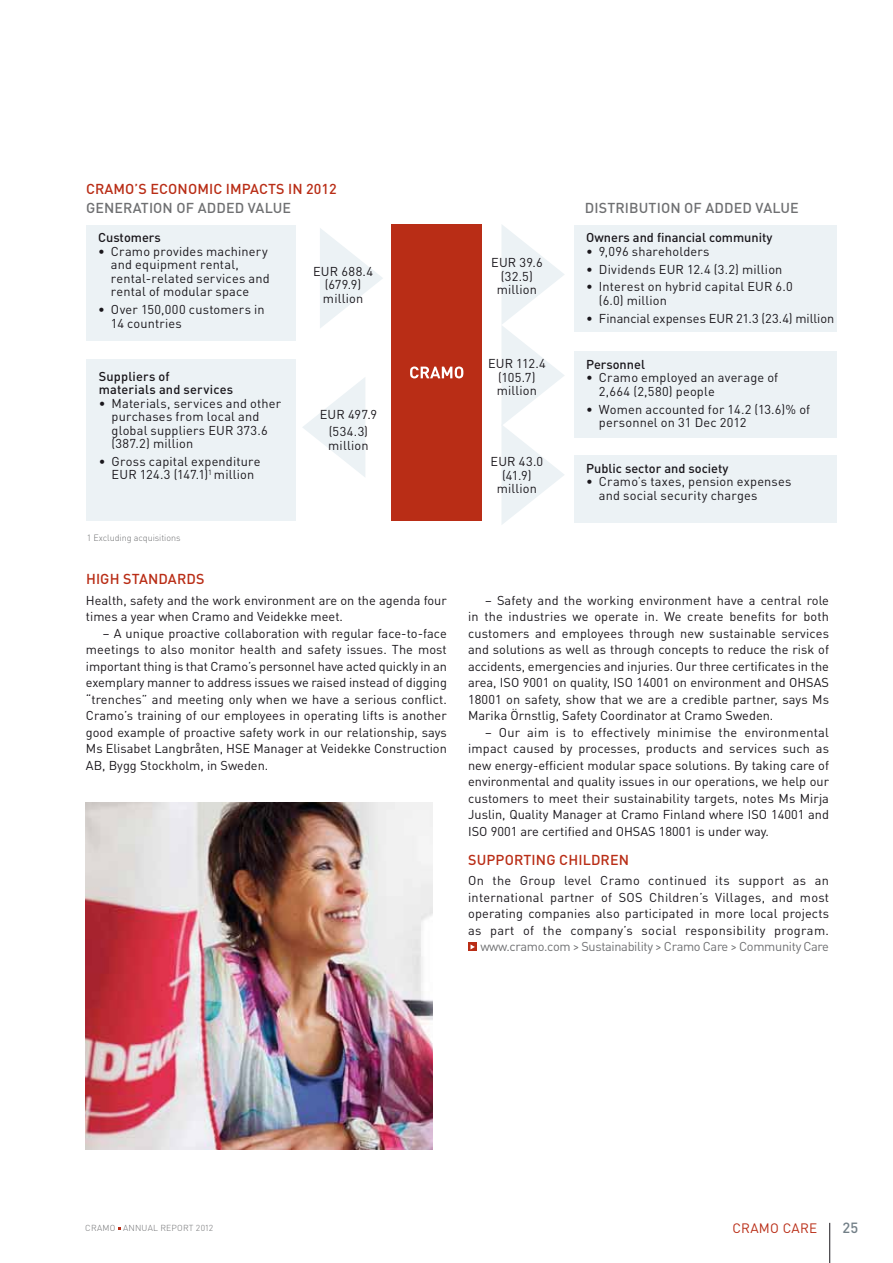
<style>
.page{position:relative;width:893px;height:1263px;background:#fff}
.page>*{position:absolute;margin:0;border:0;box-sizing:border-box;transform-origin:0 0}
.t1{font:500 14.7px "DIN Pro";color:#727f87}
.t2{font:500 14.25px "DIN Pro";letter-spacing:.01em;color:#b92d16}
.t3{font:500 14.25px "DIN Pro";letter-spacing:.01em;color:#6f7072}
.t4{font:13.5px "DIN Pro";letter-spacing:.02em;color:#b92d16}
.t5{font:12.75px/16.5px "DIN Pro";letter-spacing:.01em;color:#1a171c}
.t6{font:500 12.75px/13.5px "DIN Pro";color:#1a171c}
.t7{font:12.75px "DIN Pro";letter-spacing:-.025em;color:#6f7072}
.t8{font:300 9px "DIN Pro";letter-spacing:-.005em;color:#6f7072}
.t9{font:300 8.7px "DIN Pro";letter-spacing:.02em;color:#6f7072}
</style>
<div class="page">
<hr style="left:829px;top:1223px;width:1px;height:40px;background:#1a171c">
<div style="left:468px;top:943px;width:8px;height:8px;background:#b92d16"></div>
<svg style="left:470px;top:944px;width:5px;height:5px"></svg>
<img style="left:85px;top:803px;width:347px;height:346px">
<div style="left:574px;top:225px;width:262px;height:106px;background:#ecf2f5"></div>
<div style="left:574px;top:351px;width:262px;height:86px;background:#ecf2f5"></div>
<div style="left:574px;top:455px;width:262px;height:67px;background:#ecf2f5"></div>
<div style="left:86px;top:359px;width:210px;height:162px;background:#ecf2f5"></div>
<div style="left:86px;top:225px;width:210px;height:116px;background:#ecf2f5"></div>
<div style="left:391px;top:224px;width:91px;height:297px;background:#b92d16"></div>
<svg style="left:410px;top:367px;width:53px;height:11px"></svg>
<svg style="left:501px;top:225px;width:63px;height:299px"></svg>
<svg style="left:302px;top:378px;width:63px;height:99px"></svg>
<svg style="left:320px;top:228px;width:63px;height:100px"></svg>
<p class="t2" style="left:86px;top:184px;width:252px">CRAMO’S ECONOMIC IMPACTS IN 2012</p>
<p class="t6" style="left:98px;top:232px;width:64px">Customers</p>
<p class="t5" style="left:111px;top:246px;width:160px;line-height:13.5px;text-indent:-13px">• Cramo provides machinery and equipment rental, rental-related services and rental of modular space</p>
<p class="t5" style="left:111px;top:304px;width:155px;line-height:13.5px;text-indent:-13px">• Over 150,000 customers in<br>14 countries</p>
<p class="t3" style="left:86px;top:203px;width:207px">GENERATION OF ADDED VALUE</p>
<p class="t3" style="left:585px;top:203px;width:215px">DISTRIBUTION OF ADDED VALUE</p>
<p class="t6" style="left:586px;top:232px;width:188px">Owners and financial community</p>
<p class="t5" style="left:586px;top:244px;width:125px">• 9,096 shareholders</p>
<p class="t5" style="left:586px;top:262px;width:198px">• Dividends EUR 12.4 (3.2) million</p>
<p class="t5" style="left:599px;top:281px;width:195px;line-height:13.5px;text-indent:-13px">• Interest on hybrid capital EUR 6.0 (6.0) million</p>
<p class="t5" style="left:586px;top:311px;width:249px">• Financial expenses EUR 21.3 (23.4) million</p>
<p class="t6" style="left:586px;top:359px;width:60px">Personnel</p>
<p class="t5" style="left:599px;top:372px;width:181px;line-height:13.5px;text-indent:-13px">• Cramo employed an average of<br>2,664 (2,580) people</p>
<p class="t5" style="left:599px;top:404px;width:213px;line-height:13.5px;text-indent:-13px">• Women accounted for 14.2 (13.6)% of personnel on 31 Dec 2012</p>
<p class="t6" style="left:586px;top:463px;width:144px">Public sector and society</p>
<p class="t5" style="left:599px;top:476px;width:194px;line-height:13.5px;text-indent:-13px">• Cramo’s taxes, pension expenses and social security charges</p>
<p class="t5" style="left:491px;top:257px;width:53px;line-height:13.5px;text-align:center">EUR 39.6 (32.5) million</p>
<p class="t5" style="left:313px;top:266px;width:61px;line-height:13.5px;text-align:center">EUR 688.4 (679.9) million</p>
<p class="t5" style="left:488px;top:358px;width:59px;line-height:13.5px;text-align:center">EUR 112.4 (105.7) million</p>
<p class="t6" style="left:99px;top:371px;width:136px">Suppliers of<br>materials and services</p>
<p class="t5" style="left:112px;top:398px;width:171px;line-height:13.5px;text-indent:-13px">• Materials, services and other purchases from local and global suppliers EUR 373.6 (387.2) million</p>
<p class="t5" style="left:99px;top:456px;width:163px;line-height:13.5px;text-align:center">• Gross capital expenditure<br>EUR 124.3 (147.1)<sup>1</sup> million</p>
<p class="t5" style="left:320px;top:407px;width:59px;line-height:17.7px;text-align:center">EUR 497.9 (534.3)</p>
<p class="t5" style="left:328px;top:438px;width:42px">million</p>
<p class="t5" style="left:490px;top:456px;width:54px;line-height:13.5px;text-align:center">EUR 43.0 (41.9) million</p>
<p class="t8" style="left:87px;top:534px;width:95px">1 Excluding acquisitions</p>
<p class="t2" style="left:86px;top:574px;width:120px">HIGH STANDARDS</p>
<p class="t5" style="left:86px;top:593px;width:362px">Health, safety and the work environment are on the agenda four times a year when Cramo and Veidekke meet.</p>
<p class="t5" style="left:86px;top:626px;width:362px;text-align:justify;text-indent:17px">– A unique proactive collaboration with regular face-to-face meetings to also monitor health and safety issues. The most important thing is that Cramo’s personnel have acted quickly in an exemplary manner to address issues we raised instead of digging “trenches” and meeting only when we have a serious conflict.<br>Cramo’s training of our employees in operating lifts is another good example of proactive safety work in our relationship, says Ms Elisabet Langbråten, HSE Manager at Veidekke Construction AB, Bygg Stockholm, in Sweden.</p>
<p class="t5" style="left:468px;top:593px;width:362px;text-align:justify;text-indent:17px">– Safety and the working environment have a central role in the industries we operate in. We create benefits for both customers and employees through new sustainable services and solutions as well as through concepts to reduce the risk of accidents, emergencies and injuries. Our three certificates in the area, ISO 9001 on quality, ISO 14001 on environment and OHSAS 18001 on safety, show that we are a credible partner, says Ms Marika Örnstlig, Safety Coordinator at Cramo Sweden.</p>
<p class="t5" style="left:468px;top:725px;width:362px;text-align:justify;text-indent:17px">– Our aim is to effectively minimise the environmental impact caused by processes, products and services such as new energy-efficient modular space solutions. By taking care of environmental and quality issues in our operations, we help our customers to meet their sustainability targets, notes Ms Mirja Juslin, Quality Manager at Cramo Finland where ISO 14001 and ISO 9001 are certified and OHSAS 18001 is under way.</p>
<p class="t2" style="left:468px;top:855px;width:162px">SUPPORTING CHILDREN</p>
<p class="t5" style="left:468px;top:874px;width:362px;text-align:justify">On the Group level Cramo continued its support as an international partner of SOS Children’s Villages, and most operating companies also participated in more local projects as part of the company’s social responsibility program.</p>
<p class="t7" style="left:480px;top:942px;width:350px">www.cramo.com &gt; Sustainability &gt; Cramo Care &gt; Community Care</p>
<p class="t9" style="left:85px;top:1225px;width:129px">CRAMO ANNUAL REPORT 2012</p>
<p class="t4" style="left:732px;top:1223px;width:86px">CRAMO CARE</p>
<p class="t1" style="left:842px;top:1223px;width:17px">25</p>
</div>
